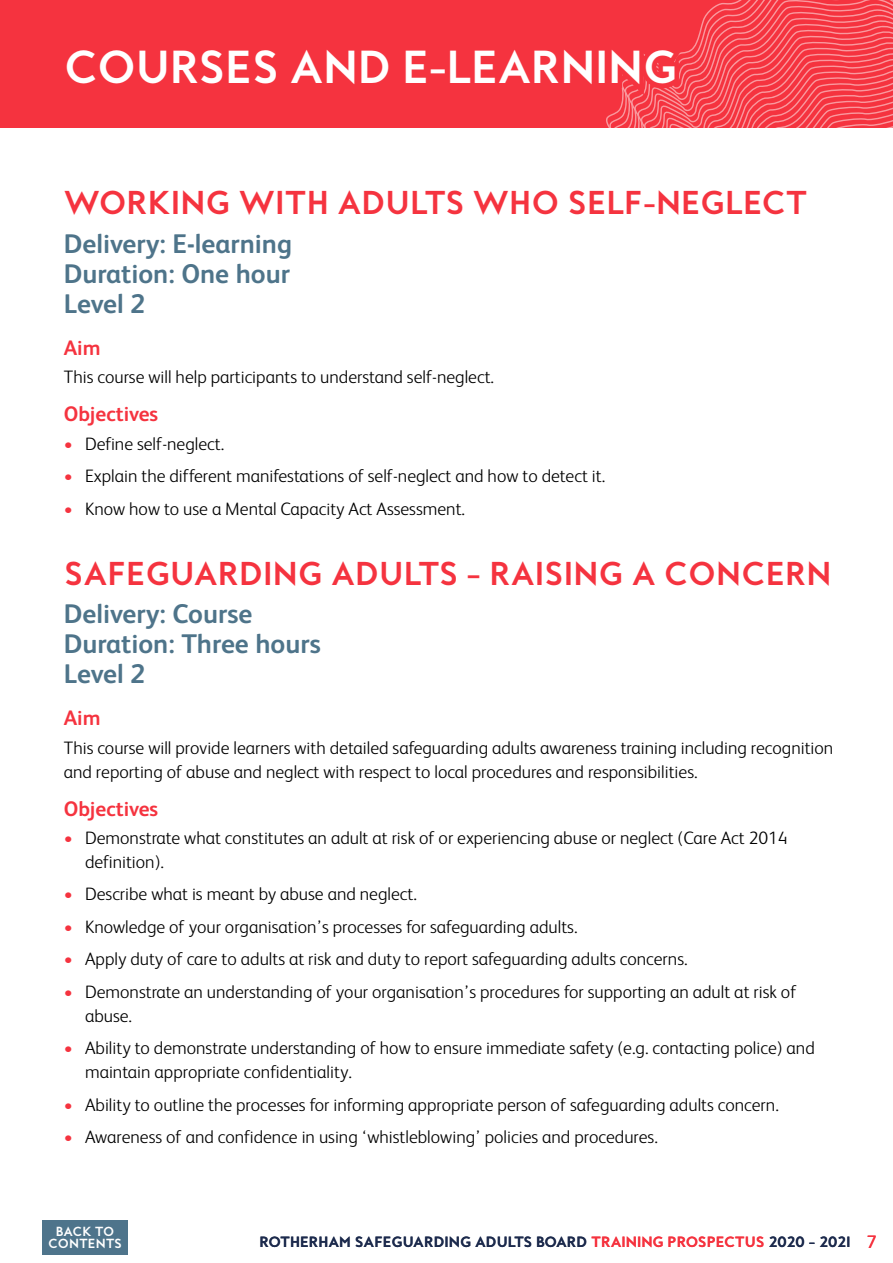
<style>
.page{position:relative;width:893px;height:1263px;background:#fff}
.page>*{position:absolute;margin:0;border:0;box-sizing:border-box;transform-origin:0 0}
.t1{font:700 42px "MB Empire";letter-spacing:-.01em;color:#fff}
.t2{font:700 30px "MB Empire";color:#f5333f}
.t3{font:700 27px/30px "FS Albert";color:#4e748a;text-align:justify}
.t4{font:700 21px "FS Albert";color:#f5333f}
.t5{font:300 18px/24px "FS Albert";color:#000}
.t6{font:700 13.5px "MB Empire";color:#1d2b4d}
.t7{font:700 12px/12px "MB Empire";color:#fff;text-align:center}
.s1{color:#f5333f}
.s2{font-family:"FS Albert";font-weight:400;font-size:18px;color:#f5333f}
</style>
<div class="page">
<div style="left:0;top:0;width:893px;height:128px;background:#f5333f"></div>
<svg style="left:606px;top:0;width:287px;height:128px"></svg>
<div style="left:43px;top:1220px;width:85px;height:34px;background:#4e748b"></div>
<h1 class="t1" style="left:64px;top:40px;width:615px">COURSES AND E-LEARNING</h1>
<h2 class="t2" style="left:64px;top:184px;width:745px">WORKING WITH ADULTS WHO SELF-NEGLECT</h2>
<h3 class="t3" style="left:64px;top:228px;width:230px">Delivery: E-learning Duration: One hour Level 2</h3>
<p class="t4" style="left:64px;top:334px;width:38px">Aim</p>
<p class="t5" style="left:64px;top:365px;width:432px">This course will help participants to understand self-neglect.</p>
<p class="t4" style="left:64px;top:400px;width:96px">Objectives</p>
<p class="t5" style="left:64px;top:431px;width:162px"><span class="s1">•</span> Define self-neglect.</p>
<p class="t5" style="left:64px;top:464px;width:543px"><span class="s1">•</span> Explain the different manifestations of self-neglect and how to detect it.</p>
<p class="t5" style="left:64px;top:496px;width:403px"><span class="s1">•</span> Know how to use a Mental Capacity Act Assessment.</p>
<h2 class="t2" style="left:64px;top:554px;width:769px">SAFEGUARDING ADULTS – RAISING A CONCERN</h2>
<h3 class="t3" style="left:64px;top:598px;width:259px;text-align:left">Delivery: Course<br>Duration: Three hours<br>Level 2</h3>
<p class="t4" style="left:64px;top:704px;width:38px">Aim</p>
<p class="t5" style="left:64px;top:735px;width:771px">This course will provide learners with detailed safeguarding adults awareness training including recognition and reporting of abuse and neglect with respect to local procedures and responsibilities.</p>
<p class="t4" style="left:64px;top:794px;width:96px">Objectives</p>
<p class="t5" style="left:85px;top:826px;width:704px;text-indent:-21px"><span class="s1">•</span> Demonstrate what constitutes an adult at risk of or experiencing abuse or neglect (Care Act 2014 definition).</p>
<p class="t5" style="left:64px;top:882px;width:355px"><span class="s1">•</span> Describe what is meant by abuse and neglect.</p>
<p class="t5" style="left:64px;top:915px;width:515px"><span class="s1">•</span> Knowledge of your organisation’s processes for safeguarding adults.</p>
<p class="t5" style="left:64px;top:947px;width:625px"><span class="s1">•</span> Apply duty of care to adults at risk and duty to report safeguarding adults concerns.</p>
<p class="t5" style="left:85px;top:980px;width:713px;text-indent:-21px"><span class="s1">•</span> Demonstrate an understanding of your organisation’s procedures for supporting an adult at risk of abuse.</p>
<p class="t5" style="left:85px;top:1036px;width:731px;text-indent:-21px"><span class="s1">•</span> Ability to demonstrate understanding of how to ensure immediate safety (e.g. contacting police) and maintain appropriate confidentiality.</p>
<p class="t5" style="left:64px;top:1093px;width:716px"><span class="s1">•</span> Ability to outline the processes for informing appropriate person of safeguarding adults concern.</p>
<p class="t5" style="left:64px;top:1125px;width:596px"><span class="s1">•</span> Awareness of and confidence in using ‘whistleblowing’ policies and procedures.</p>
<p class="t7" style="left:48px;top:1225px;width:75px">BACK TO<br>CONTENTS</p>
<p class="t6" style="left:259px;top:1233px;width:619px">ROTHERHAM SAFEGUARDING ADULTS BOARD <span class="s1">TRAINING PROSPECTUS</span> 2020 – 2021 <span class="s2">7</span></p>
</div>
